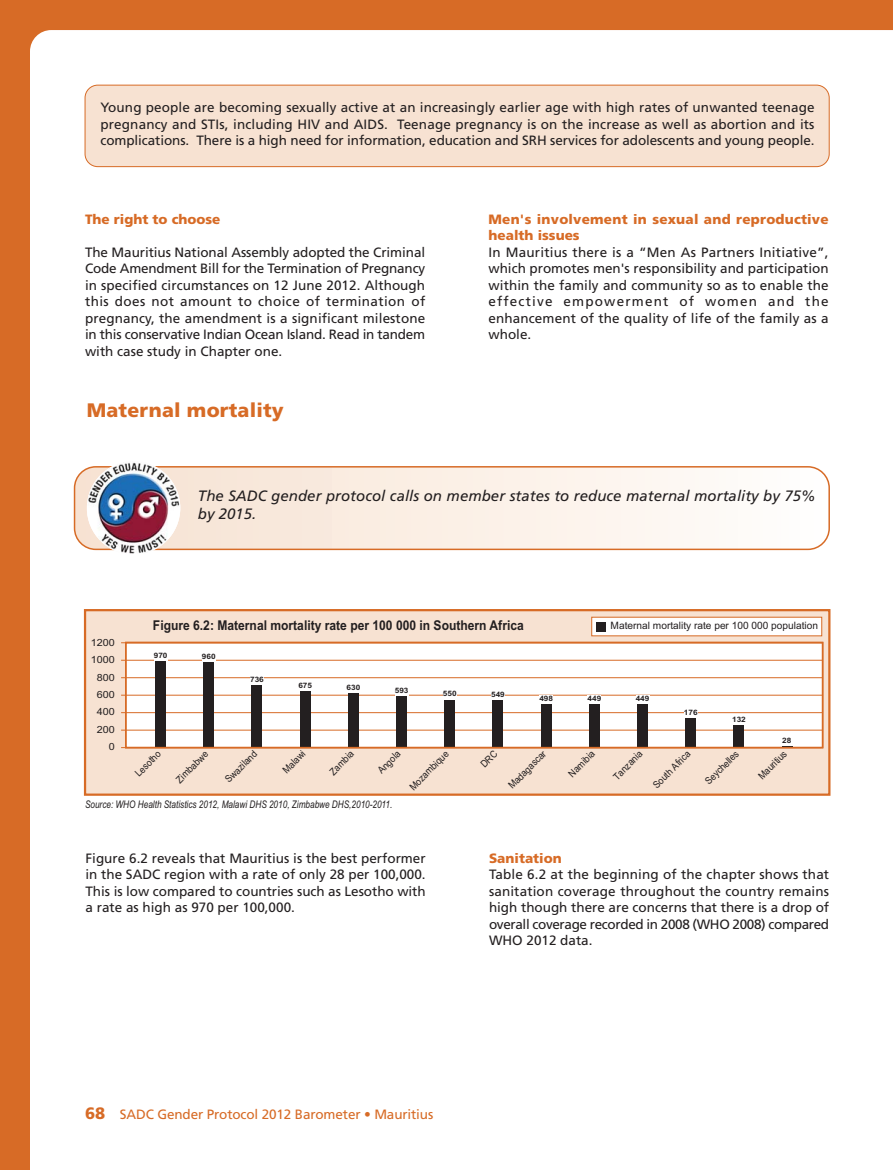
<style>
.page{position:relative;width:893px;height:1170px;background:#fff}
.page>*{position:absolute;margin:0;border:0;box-sizing:border-box;transform-origin:0 0}
.t1{font:900 19.5px "Frutiger LT Std";letter-spacing:.01em;color:#d76b26}
.t2{font:italic 15px/18px "Frutiger LT Std";letter-spacing:.005em;color:#231f20}
.t3{font:13.5px/16.5px "Frutiger LT Std";letter-spacing:-.005em;color:#231f20;text-align:justify}
.t4{font:900 13.5px/16.5px "Frutiger LT Std";letter-spacing:.01em;color:#d76b26}
.t5{font:700 13.5px "Arial Narrow";color:#231f20;scale:1.09 1}
.t6{font:13.5px "Frutiger LT Std";letter-spacing:-.01em;color:#d76b26}
.t7{font:italic 10.5px "Arial Narrow";color:#231f20;scale:.95 1}
.t8{font:10.2px "Arial";color:#231f20}
.t9{font:9.9px "Arial";color:#231f20;scale:.9 1}
.t10{font:9.9px/17.4px "Arial";color:#231f20;text-align:right;scale:1.09 1}
.t11{font:700 7.5px "Arial";color:#231f20;scale:1.11 1}
.s1{font-weight:900;font-size:16.5px}
</style>
<div class="page">
<div style="left:0;top:0;width:893px;height:1169px;background:#d76b26"></div>
<div style="left:30px;top:30px;width:863px;height:1139px;background:#fff"></div>
<div style="left:85px;top:85px;width:745px;height:82px;background:#f7e2d2;border:1px solid #d76b26;border-radius:13px"></div>
<svg style="left:75px;top:467px;width:754px;height:82px;background:#fbf0e8"></svg>
<hr style="left:829px;top:467px;width:1px;height:82px;background:#fff">
<div style="left:74px;top:466px;width:756px;height:84px;border:2px solid #d76b26;border-radius:21px"></div>
<img style="left:87px;top:461px;width:93px;height:93px;border-radius:50%">
<div style="left:84px;top:609px;width:746px;height:186px;background:#f7e2d2;border:2px solid #d76b26"></div>
<div style="left:125px;top:641px;width:698px;height:107px;background:#fff"></div>
<hr style="left:121px;top:747px;width:700px;height:1px;background:#d76b26">
<hr style="left:121px;top:729px;width:702px;height:1px;background:#d76b26">
<hr style="left:121px;top:712px;width:702px;height:1px;background:#d76b26">
<hr style="left:121px;top:694px;width:702px;height:1px;background:#d76b26">
<hr style="left:121px;top:677px;width:702px;height:1px;background:#d76b26">
<hr style="left:121px;top:659px;width:702px;height:1px;background:#d76b26">
<hr style="left:121px;top:642px;width:702px;height:1px;background:#d76b26">
<div style="left:156px;top:661px;width:10px;height:86px;background:#231f20"></div>
<div style="left:154px;top:652px;width:14px;height:9px;background:#fff"></div>
<div style="left:203px;top:662px;width:11px;height:85px;background:#231f20"></div>
<div style="left:202px;top:653px;width:14px;height:9px;background:#fff"></div>
<div style="left:251px;top:684px;width:11px;height:63px;background:#231f20"></div>
<div style="left:250px;top:675px;width:14px;height:9px;background:#fff"></div>
<div style="left:300px;top:691px;width:11px;height:56px;background:#231f20"></div>
<div style="left:348px;top:693px;width:11px;height:54px;background:#231f20"></div>
<div style="left:396px;top:696px;width:11px;height:51px;background:#231f20"></div>
<div style="left:395px;top:687px;width:14px;height:8px;background:#fff"></div>
<div style="left:444px;top:699px;width:10px;height:48px;background:#231f20"></div>
<div style="left:443px;top:690px;width:14px;height:9px;background:#fff"></div>
<div style="left:492px;top:700px;width:11px;height:47px;background:#231f20"></div>
<div style="left:491px;top:691px;width:14px;height:8px;background:#fff"></div>
<div style="left:541px;top:704px;width:10px;height:43px;background:#231f20"></div>
<div style="left:589px;top:704px;width:11px;height:43px;background:#231f20"></div>
<div style="left:587px;top:694px;width:14px;height:9px;background:#fff"></div>
<div style="left:637px;top:704px;width:11px;height:43px;background:#231f20"></div>
<div style="left:636px;top:694px;width:13px;height:9px;background:#fff"></div>
<div style="left:733px;top:725px;width:11px;height:22px;background:#231f20"></div>
<div style="left:685px;top:718px;width:11px;height:29px;background:#231f20"></div>
<div style="left:684px;top:709px;width:14px;height:9px;background:#fff"></div>
<div style="left:591px;top:616px;width:231px;height:20px;background:#fff;border:1px solid #d76b26"></div>
<div style="left:596px;top:621px;width:10px;height:10px;background:#231f20"></div>
<div style="left:125px;top:641px;width:698px;height:107px;border:2px solid #d76b26"></div>
<p class="t3" style="left:100px;top:100px;width:716px">Young people are becoming sexually active at an increasingly earlier age with high rates of unwanted teenage pregnancy and STIs, including HIV and AIDS. Teenage pregnancy is on the increase as well as abortion and its complications. There is a high need for information, education and SRH services for adolescents and young people.</p>
<p class="t4" style="left:85px;top:211px;width:137px">The right to choose</p>
<p class="t3" style="left:85px;top:244px;width:342px">The Mauritius National Assembly adopted the Criminal Code Amendment Bill for the Termination of Pregnancy in specified circumstances on 12 June 2012. Although this does not amount to choice of termination of pregnancy, the amendment is a significant milestone in this conservative Indian Ocean Island. Read in tandem with case study in Chapter one.</p>
<h1 class="t1" style="left:87px;top:402px;width:199px">Maternal mortality</h1>
<p class="t4" style="left:488px;top:211px;width:342px">Men's involvement in sexual and reproductive health issues</p>
<p class="t3" style="left:488px;top:244px;width:342px">In Mauritius there is a “Men As Partners Initiative”, which promotes men's responsibility and participation within the family and community so as to enable the effective empowerment of women and the enhancement of the quality of life of the family as a whole.</p>
<p class="t2" style="left:198px;top:487px;width:620px">The SADC gender protocol calls on member states to reduce maternal mortality by 75% by 2015.</p>
<p class="t10" style="left:91px;top:634px;width:24px">1200<br>1000<br>800<br>600<br>400<br>200<br>0</p>
<p class="t5" style="left:153px;top:620px;width:342px">Figure 6.2: Maternal mortality rate per 100 000 in Southern Africa</p>
<p class="t11" style="left:154px;top:652px;width:14px">970</p>
<p class="t11" style="left:202px;top:653px;width:14px">960</p>
<p class="t11" style="left:250px;top:676px;width:14px">736</p>
<p class="t11" style="left:298px;top:682px;width:14px">675</p>
<p class="t11" style="left:347px;top:684px;width:14px">630</p>
<p class="t11" style="left:395px;top:687px;width:14px">593</p>
<p class="t11" style="left:443px;top:690px;width:14px">550</p>
<p class="t11" style="left:491px;top:691px;width:14px">549</p>
<p class="t8" style="left:611px;top:621px;width:209px">Maternal mortality rate per 100 000 population</p>
<p class="t11" style="left:539px;top:696px;width:14px">498</p>
<p class="t11" style="left:587px;top:695px;width:14px">449</p>
<p class="t11" style="left:636px;top:695px;width:14px">449</p>
<p class="t11" style="left:684px;top:709px;width:14px">176</p>
<p class="t11" style="left:732px;top:717px;width:14px">132</p>
<p class="t11" style="left:782px;top:737px;width:10px">28</p>
<p class="t9" style="left:282px;top:769px;width:32px;rotate:-45deg">Malawi</p>
<p class="t9" style="left:224px;top:778px;width:47px;rotate:-45deg">Swaziland</p>
<p class="t9" style="left:329px;top:770px;width:35px;rotate:-45deg">Zambia</p>
<p class="t9" style="left:567px;top:772px;width:38px;rotate:-45deg">Namibia</p>
<p class="t9" style="left:612px;top:775px;width:42px;rotate:-45deg">Tanzania</p>
<p class="t9" style="left:757px;top:775px;width:42px;rotate:-45deg">Mauritius</p>
<p class="t9" style="left:409px;top:785px;width:58px;rotate:-45deg">Mozambique</p>
<p class="t9" style="left:507px;top:784px;width:56px;rotate:-45deg">Madagascar</p>
<p class="t9" style="left:134px;top:772px;width:37px;rotate:-45deg">Lesotho</p>
<p class="t9" style="left:652px;top:783px;width:55px;rotate:-45deg">South Africa</p>
<p class="t9" style="left:704px;top:780px;width:49px;rotate:-45deg">Seychelles</p>
<p class="t9" style="left:175px;top:778px;width:47px;rotate:-45deg">Zimbabwe</p>
<p class="t9" style="left:377px;top:769px;width:32px;rotate:-45deg">Angola</p>
<p class="t7" style="left:85px;top:800px;width:325px">Source: WHO Health Statistics 2012, Malawi DHS 2010, Zimbabwe DHS,2010-2011.</p>
<p class="t3" style="left:86px;top:850px;width:342px">Figure 6.2 reveals that Mauritius is the best performer in the SADC region with a rate of only 28 per 100,000.<br>This is low compared to countries such as Lesotho with a rate as high as 970 per 100,000.</p>
<p class="t4" style="left:489px;top:850px;width:74px">Sanitation</p>
<p class="t3" style="left:489px;top:867px;width:342px">Table 6.2 at the beginning of the chapter shows that sanitation coverage throughout the country remains high though there are concerns that there is a drop of overall coverage recorded in 2008 (WHO 2008) compared WHO 2012 data.</p>
<p class="t6" style="left:85px;top:1108px;width:350px"><span class="s1">68</span> SADC Gender Protocol 2012 Barometer • Mauritius</p>
</div>
